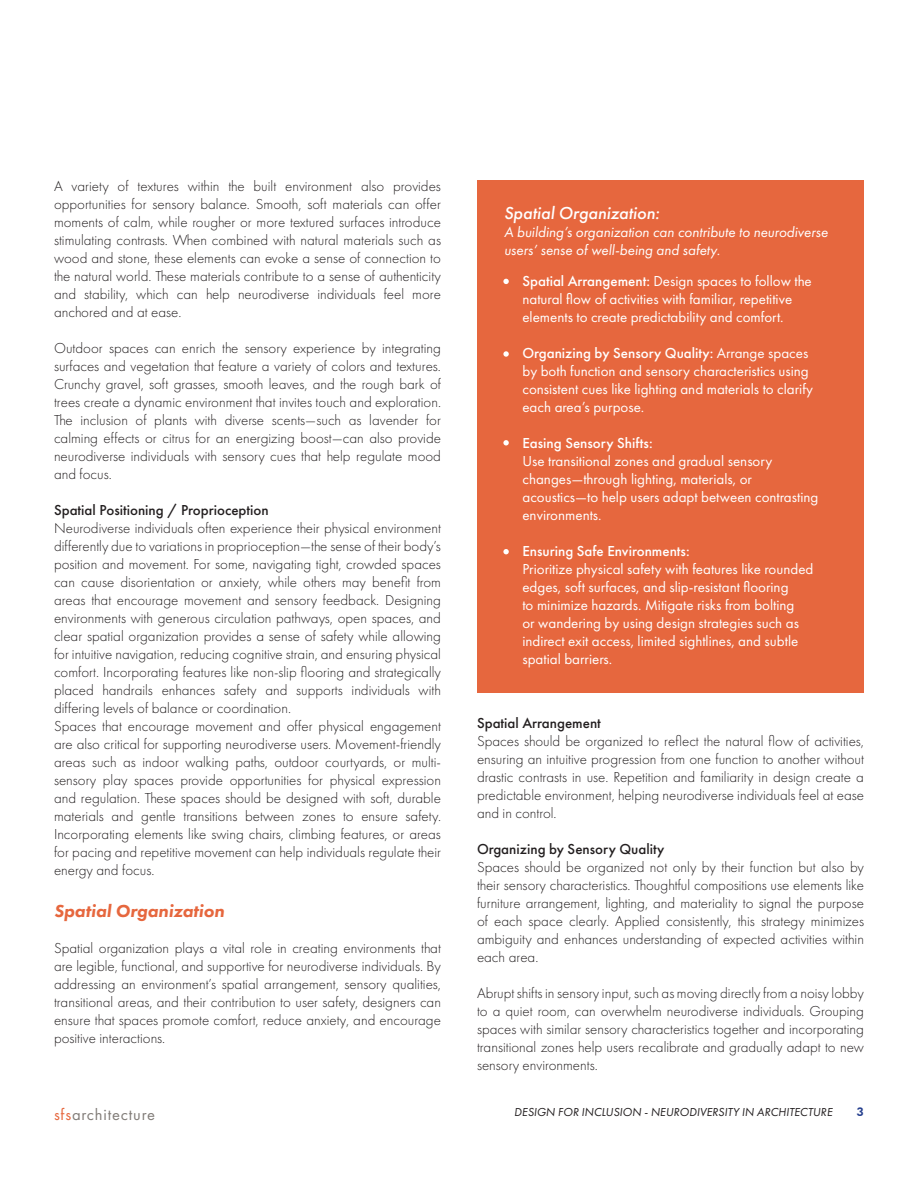
<style>
.page{position:relative;width:918px;height:1188px;background:#fff}
.page>*{position:absolute;margin:0;border:0;box-sizing:border-box;transform-origin:0 0}
.t1{font:italic 500 18px "Futura PT";color:#fff}
.t2{font:italic 800 18px "Futura PT";color:#e6673e}
.t3{font:16.5px "Futura PT";letter-spacing:.05em;color:#817c78}
.t4{font:300 15px/18px "Futura PT";color:#231f20;text-align:justify}
.t5{font:15px/18px "Futura PT";color:#fff}
.t6{font:italic 15px/18px "Futura PT";color:#fff}
.t7{font:500 15px "Futura PT";color:#231f20}
.t8{font:500 15px "Futura PT";color:#fff}
.t9{font:italic 12px "Futura PT";color:#231f20}
.t10{font:800 12px "Futura BT";color:#253f8e}
.s1{font-weight:500}
.s2{color:#e6673e}
</style>
<div class="page">
<div style="left:477px;top:180px;width:387px;height:512px;background:#e6673e"></div>
<svg style="left:503px;top:279px;width:6px;height:5px"></svg>
<svg style="left:503px;top:351px;width:6px;height:6px"></svg>
<svg style="left:503px;top:440px;width:6px;height:6px"></svg>
<svg style="left:503px;top:549px;width:6px;height:5px"></svg>
<p class="t4" style="left:54px;top:178px;width:389px">A variety of textures within the built environment also provides opportunities for sensory balance. Smooth, soft materials can offer moments of calm, while rougher or more textured surfaces introduce stimulating contrasts. When combined with natural materials such as wood and stone, these elements can evoke a sense of connection to the natural world. These materials contribute to a sense of authenticity and stability, which can help neurodiverse individuals feel more anchored and at ease.</p>
<p class="t4" style="left:54px;top:340px;width:389px">Outdoor spaces can enrich the sensory experience by integrating surfaces and vegetation that feature a variety of colors and textures.<br>Crunchy gravel, soft grasses, smooth leaves, and the rough bark of trees create a dynamic environment that invites touch and exploration.<br>The inclusion of plants with diverse scents—such as lavender for calming effects or citrus for an energizing boost—can also provide neurodiverse individuals with sensory cues that help regulate mood and focus.</p>
<p class="t7" style="left:54px;top:501px;width:216px">Spatial Positioning / Proprioception</p>
<p class="t4" style="left:54px;top:520px;width:389px">Neurodiverse individuals often experience their physical environment differently due to variations in proprioception—the sense of their body’s position and movement. For some, navigating tight, crowded spaces can cause disorientation or anxiety, while others may benefit from areas that encourage movement and sensory feedback. Designing environments with generous circulation pathways, open spaces, and clear spatial organization provides a sense of safety while allowing for intuitive navigation, reducing cognitive strain, and ensuring physical comfort. Incorporating features like non-slip flooring and strategically placed handrails enhances safety and supports individuals with differing levels of balance or coordination.</p>
<p class="t4" style="left:54px;top:718px;width:389px">Spaces that encourage movement and offer physical engagement are also critical for supporting neurodiverse users. Movement-friendly areas such as indoor walking paths, outdoor courtyards, or multi&shy;sensory play spaces provide opportunities for physical expression and regulation. These spaces should be designed with soft, durable materials and gentle transitions between zones to ensure safety.<br>Incorporating elements like swing chairs, climbing features, or areas for pacing and repetitive movement can help individuals regulate their energy and focus.</p>
<p class="t2" style="left:54px;top:900px;width:172px">Spatial Organization</p>
<p class="t4" style="left:54px;top:939px;width:389px">Spatial organization plays a vital role in creating environments that are legible, functional, and supportive for neurodiverse individuals. By addressing an environment’s spatial arrangement, sensory qualities, transitional areas, and their contribution to user safety, designers can ensure that spaces promote comfort, reduce anxiety, and encourage positive interactions.</p>
<p class="t1" style="left:504px;top:202px;width:157px">Spatial Organization:</p>
<p class="t6" style="left:504px;top:223px;width:326px">A building’s organization can contribute to neurodiverse users’ sense of well-being and safety.</p>
<p class="t5" style="left:522px;top:272px;width:291px"><span class="s1">Spatial Arrangement:</span> Design spaces to follow the natural flow of activities with familiar, repetitive elements to create predictability and comfort.</p>
<p class="t5" style="left:522px;top:344px;width:292px"><span class="s1">Organizing by Sensory Quality:</span> Arrange spaces by both function and sensory characteristics using consistent cues like lighting and materials to clarify each area’s purpose.</p>
<p class="t8" style="left:522px;top:434px;width:132px">Easing Sensory Shifts:</p>
<p class="t5" style="left:522px;top:452px;width:297px">Use transitional zones and gradual sensory changes—through lighting, materials, or acoustics—to help users adapt between contrasting environments.</p>
<p class="t8" style="left:522px;top:542px;width:169px">Ensuring Safe Environments:</p>
<p class="t5" style="left:522px;top:560px;width:292px">Prioritize physical safety with features like rounded edges, soft surfaces, and slip-resistant flooring<br>to minimize hazards. Mitigate risks from bolting<br>or wandering by using design strategies such as indirect exit access, limited sightlines, and subtle spatial barriers.</p>
<p class="t7" style="left:477px;top:714px;width:125px">Spatial Arrangement</p>
<p class="t4" style="left:477px;top:732px;width:389px">Spaces should be organized to reflect the natural flow of activities, ensuring an intuitive progression from one function to another without drastic contrasts in use. Repetition and familiarity in design create a predictable environment, helping neurodiverse individuals feel at ease and in control.</p>
<p class="t7" style="left:477px;top:840px;width:189px">Organizing by Sensory Quality</p>
<p class="t4" style="left:477px;top:858px;width:389px">Spaces should be organized not only by their function but also by their sensory characteristics. Thoughtful compositions use elements like furniture arrangement, lighting, and materiality to signal the purpose of each space clearly. Applied consistently, this strategy minimizes ambiguity and enhances understanding of expected activities within each area.</p>
<p class="t4" style="left:477px;top:984px;width:389px">Abrupt shifts in sensory input, such as moving directly from a noisy lobby to a quiet room, can overwhelm neurodiverse individuals. Grouping spaces with similar sensory characteristics together and incorporating transitional zones help users recalibrate and gradually adapt to new sensory environments.</p>
<p class="t3" style="left:54px;top:1104px;width:103px"><span class="s2">sfs</span>architecture</p>
<p class="t9" style="left:514px;top:1105px;width:320px">DESIGN FOR INCLUSION - NEURODIVERSITY IN ARCHITECTURE</p>
<p class="t10" style="left:857px;top:1105px;width:9px">3</p>
</div>
